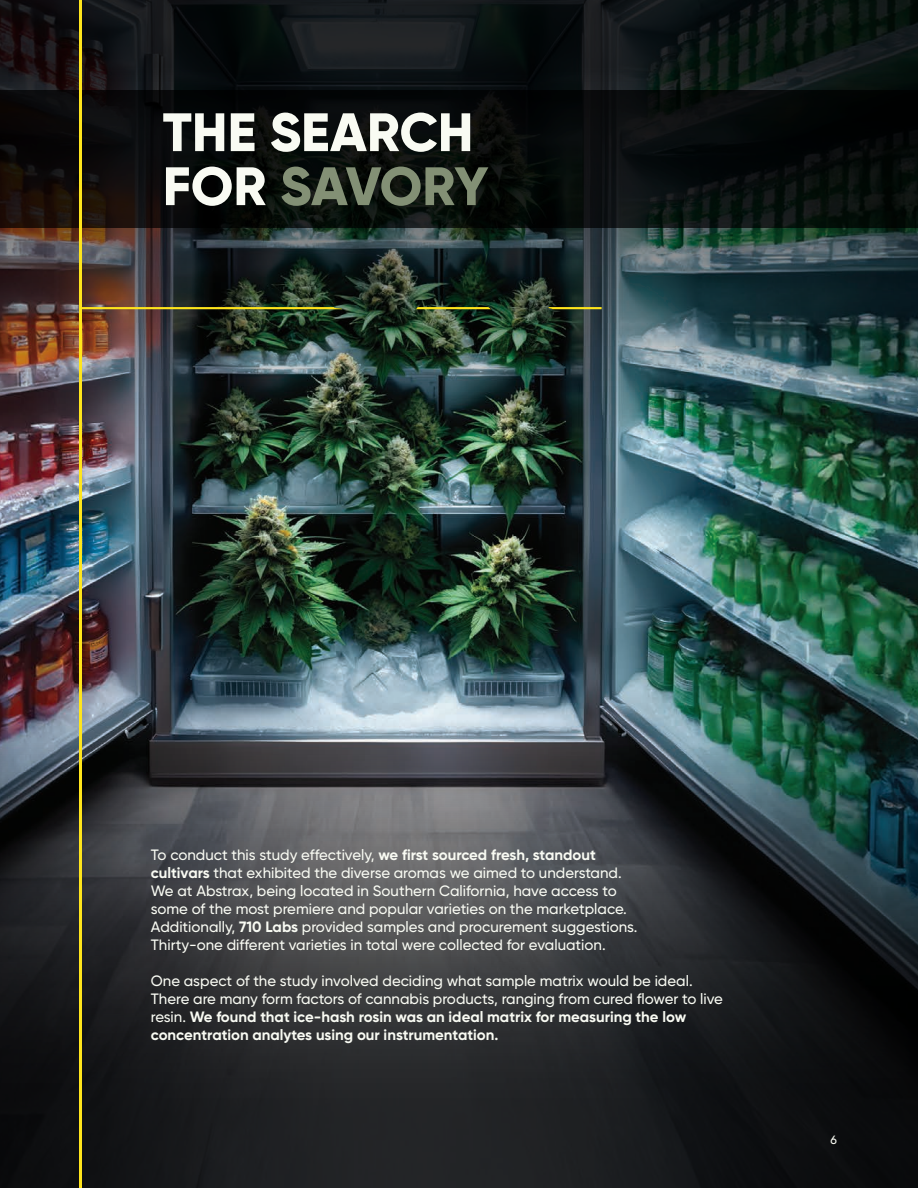
<style>
.page{position:relative;width:918px;height:1188px;background:#fff}
.page>*{position:absolute;margin:0;border:0;box-sizing:border-box;transform-origin:0 0}
.t1{font:800 54px/54px "Gilroy";letter-spacing:-.005em;color:#f9fbf3}
.t2{font:500 15px/18px "Gilroy";color:#f9fbf3}
.t3{font:500 12px "Gilroy";color:#f9fbf3}
.s1{color:#839075}
.s2{font-weight:700}
</style>
<div class="page">
<img style="left:0;top:446px;width:918px;height:296px">
<img style="left:0;top:0;width:918px;height:446px">
<svg style="left:0;top:742px;width:918px;height:446px;background:#2b2f32"></svg>
<svg style="left:0;top:90px;width:918px;height:138px;background:#090c0a"></svg>
<hr style="left:80px;top:0;width:2px;height:1188px;background:#ffe51c">
<svg style="left:82px;top:307px;width:260px;height:2px"></svg>
<svg style="left:416px;top:307px;width:75px;height:2px"></svg>
<svg style="left:548px;top:307px;width:54px;height:2px"></svg>
<h1 class="t1" style="left:163px;top:105px;width:327px">THE SEARCH<br>FOR <span class="s1">SAVORY</span></h1>
<p class="t2" style="left:151px;top:846px;width:488px">To conduct this study effectively, <span class="s2">we first sourced fresh, standout cultivars</span> that exhibited the diverse aromas we aimed to understand.<br>We at Abstrax, being located in Southern California, have access to some of the most premiere and popular varieties on the marketplace.<br>Additionally, <span class="s2">710 Labs</span> provided samples and procurement suggestions.<br>Thirty-one different varieties in total were collected for evaluation.</p>
<p class="t2" style="left:151px;top:972px;width:574px">One aspect of the study involved deciding what sample matrix would be ideal.<br>There are many form factors of cannabis products, ranging from cured flower to live resin. <span class="s2">We found that ice-hash rosin was an ideal matrix for measuring the low concentration analytes using our instrumentation.</span></p>
<p class="t3" style="left:831px;top:1133px;width:8px">6</p>
</div>
